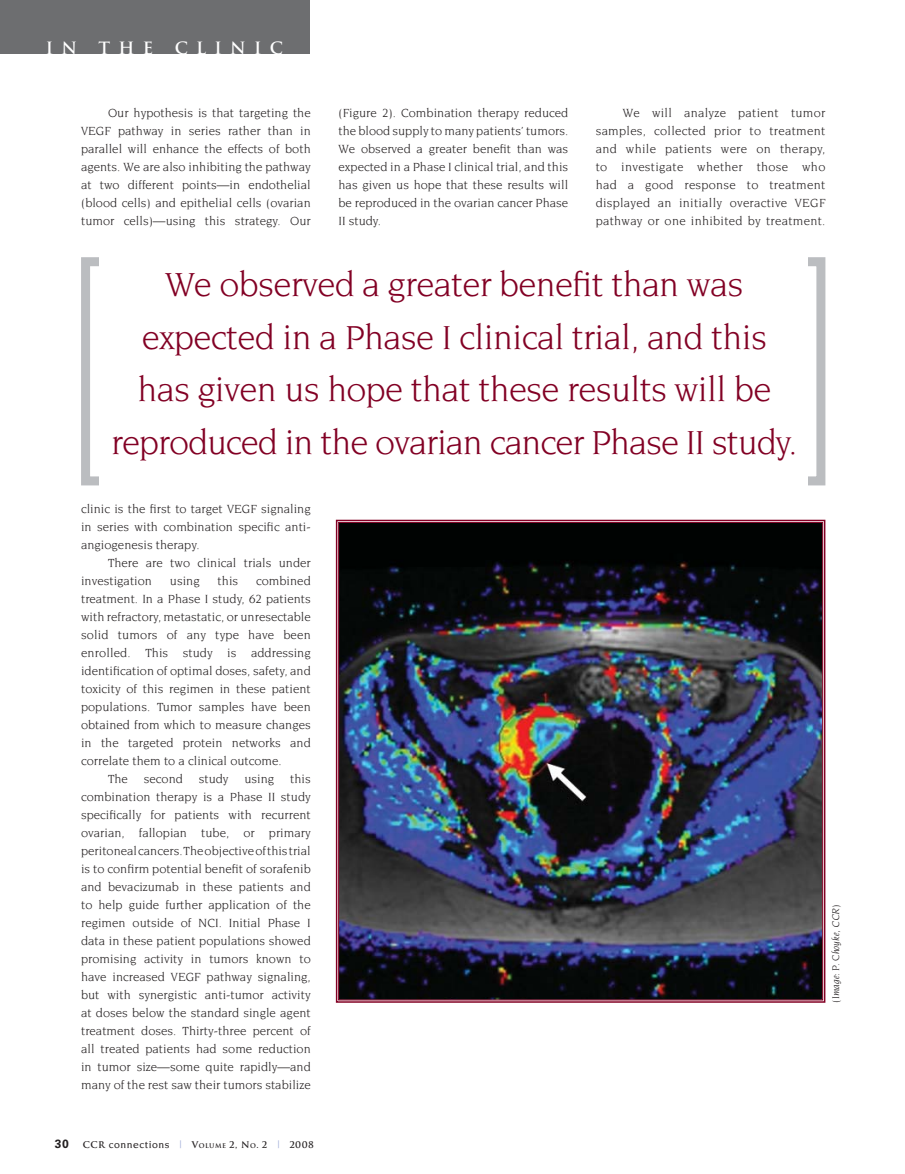
<style>
.page{position:relative;width:905px;height:1174px;background:#fff}
.page>*{position:absolute;margin:0;border:0;box-sizing:border-box;transform-origin:0 0}
.t1{font:36px/52.5px "Novarese";letter-spacing:-.02em;color:#820024;text-align:center}
.t2{font:700 16.5px "Trajan";letter-spacing:.5em;color:#fff}
.t3{font:12.75px/18px "Novarese";color:#231f20;text-align:justify}
.t4{font:700 12px "Univers";color:#231f20}
.t5{font:italic 10.5px "Novarese";color:#231f20}
.t6{font:700 9px "Trajan";letter-spacing:.05em;color:#231f20}
.s1{font-family:"Novarese";font-weight:500;font-size:10.5px}
.s2{font-family:"Novarese";font-weight:500;font-size:10.5px;color:#98a5d4}
.s3{font-size:6.3px}
</style>
<div class="page">
<div style="left:0;top:0;width:309px;height:54px;background:#6d6e70"></div>
<img style="left:335px;top:519px;width:490px;height:484px">
<div style="left:81px;top:257px;width:744px;height:228px;border:9px solid #bbbdc0"></div>
<div style="left:99px;top:237px;width:708px;height:249px;background:#fff"></div>
<p class="t2" style="left:46px;top:39px;width:33px">I N</p>
<p class="t2" style="left:99px;top:39px;width:56px">THE</p>
<p class="t2" style="left:175px;top:39px;width:110px">CLINIC</p>
<p class="t3" style="left:81px;top:104px;width:231px;text-indent:27px">Our hypothesis is that targeting the VEGF pathway in series rather than in parallel will enhance the effects of both agents. We are also inhibiting the pathway at two different points—in endothelial (blood cells) and epithelial cells (ovarian tumor cells)—using this strategy. Our</p>
<p class="t3" style="left:338px;top:105px;width:231px">(Figure 2). Combination therapy reduced the blood supply to many patients’ tumors.<br>We observed a greater benefit than was expected in a Phase I clinical trial, and this has given us hope that these results will be reproduced in the ovarian cancer Phase II study.</p>
<p class="t3" style="left:595px;top:105px;width:231px;text-indent:27px">We will analyze patient tumor samples, collected prior to treatment and while patients were on therapy, to investigate whether those who had a good response to treatment displayed an initially overactive VEGF pathway or one inhibited by treatment.</p>
<h1 class="t1" style="left:111px;top:260px;width:687px">We observed a greater benefit than was expected in a Phase I clinical trial, and this has given us hope that these results will be reproduced in the ovarian cancer Phase II study.</h1>
<p class="t3" style="left:81px;top:500px;width:231px">clinic is the first to target VEGF signaling in series with combination specific anti&shy;angiogenesis therapy.</p>
<p class="t3" style="left:81px;top:554px;width:231px;text-indent:27px">There are two clinical trials under investigation</p>
<p class="t3" style="left:81px;top:572px;width:231px;text-indent:175px">combined treatment. In a Phase I study, 62 patients with refractory, metastatic, or unresectable solid tumors of any type have been enrolled. This study is addressing identification of optimal doses, safety, and toxicity of this regimen in these patient populations. Tumor samples have been obtained from which to measure changes in the targeted protein networks and correlate them to a clinical outcome.</p>
<p class="t3" style="left:81px;top:770px;width:231px;text-indent:27px">The second study using this combination therapy is a Phase II study specifically for patients with recurrent ovarian, fallopian tube, or primary peritoneal cancers. The objective of this trial is to confirm potential benefit of sorafenib and bevacizumab in these patients and to help guide further application of the regimen outside of NCI. Initial Phase I data in these patient populations showed promising activity in tumors known to have increased VEGF pathway signaling, but with synergistic anti-tumor activity at doses below the standard single agent treatment doses. Thirty-three percent of all treated patients had some reduction in tumor size—some quite rapidly—and many of the rest saw their tumors stabilize</p>
<p class="t3" style="left:170px;top:572px;width:31px">using</p>
<p class="t3" style="left:217px;top:572px;width:22px">this</p>
<p class="t4" style="left:55px;top:1139px;width:15px">30</p>
<p class="t6" style="left:83px;top:1139px;width:232px">CCR <span class="s1">connections</span> <span class="s2">|</span> V<span class="s3">OLUME</span> 2, N<span class="s3">O</span>. 2 <span class="s2">|</span> 2008</p>
<p class="t5" style="left:830px;top:1003px;width:100px;rotate:-90deg">(Image: P. Choyke, CCR)</p>
</div>
